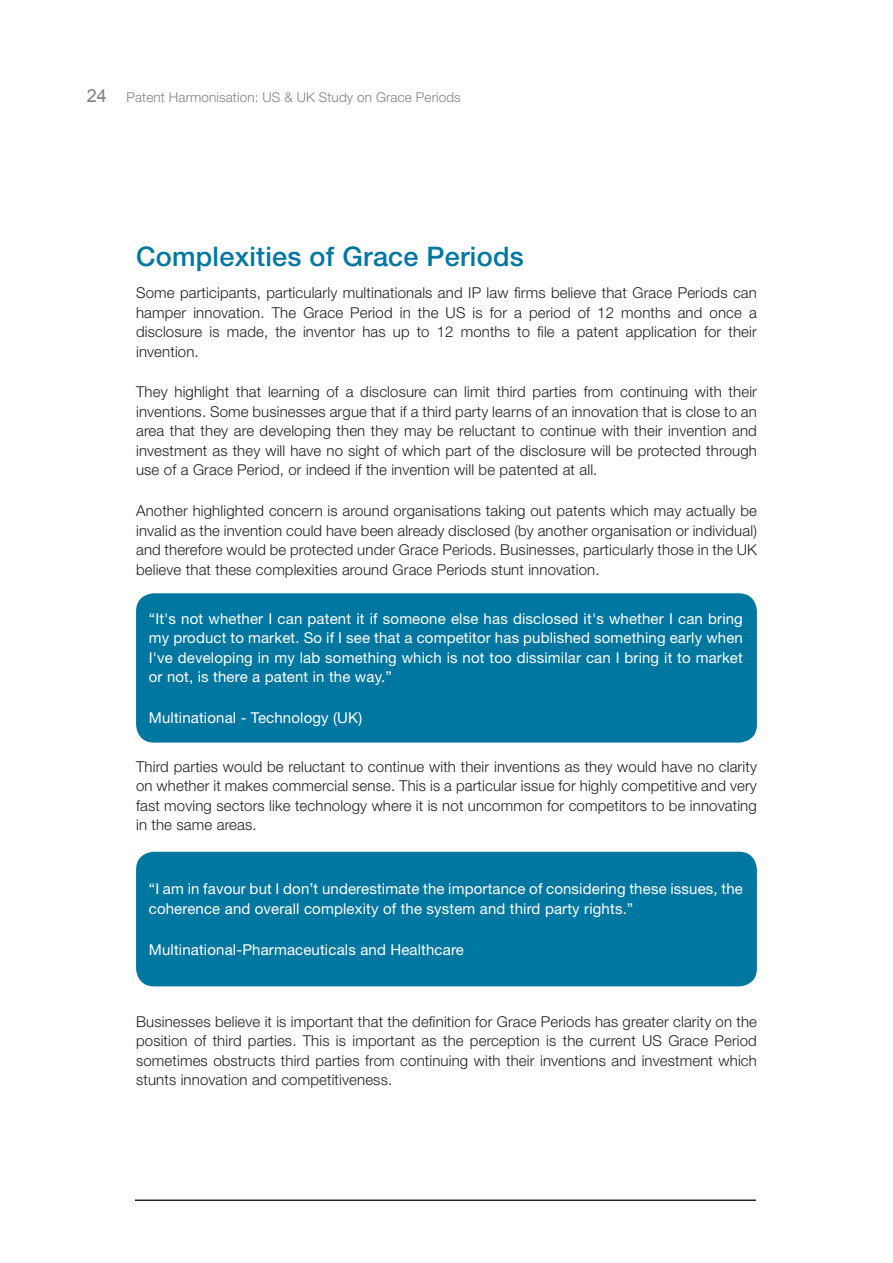
<style>
.page{position:relative;width:893px;height:1263px;background:#fff}
.page>*{position:absolute;margin:0;border:0;box-sizing:border-box;transform-origin:0 0}
.t1{font:500 27px "Helvetica Neue LT Std";letter-spacing:.01em;color:#0077a0}
.t2{font:300 15px/19.5px "Helvetica Neue LT Std";letter-spacing:.01em;color:#231f20;text-align:justify}
.t3{font:15px/19.5px "Helvetica Neue LT Std";letter-spacing:.01em;color:#fff}
.t4{font:300 13.5px "Helvetica Neue LT Std";letter-spacing:.01em;color:#808285}
.s1{font-family:"Arial";font-weight:400;font-size:18px}
</style>
<div class="page">
<hr style="left:135px;top:1199px;width:621px;height:2px;background:#231f20">
<div style="left:136px;top:852px;width:621px;height:134px;background:#0077a0;border-radius:18px"></div>
<div style="left:136px;top:593px;width:621px;height:150px;background:#0077a0;border-radius:18px"></div>
<p class="t4" style="left:87px;top:89px;width:375px"><span class="s1">24</span> Patent Harmonisation: US &amp; UK Study on Grace Periods</p>
<p class="t1" style="left:136px;top:240px;width:389px">Complexities of Grace Periods</p>
<p class="t2" style="left:136px;top:283px;width:622px">Some participants, particularly multinationals and IP law firms believe that Grace Periods can hamper innovation. The Grace Period in the US is for a period of 12 months and once a disclosure is made, the inventor has up to 12 months to file a patent application for their invention.</p>
<p class="t2" style="left:136px;top:382px;width:622px">They highlight that learning of a disclosure can limit third parties from continuing with their inventions. Some businesses argue that if a third party learns of an innovation that is close to an area that they are developing then they may be reluctant to continue with their invention and investment as they will have no sight of which part of the disclosure will be protected through use of a Grace Period, or indeed if the invention will be patented at all.</p>
<p class="t2" style="left:136px;top:501px;width:622px">Another highlighted concern is around organisations taking out patents which may actually be invalid as the invention could have been already disclosed (by another organisation or individual) and therefore would be protected under Grace Periods. Businesses, particularly those in the UK believe that these complexities around Grace Periods stunt innovation.</p>
<p class="t3" style="left:149px;top:608px;width:596px;text-align:justify">“It's not whether I can patent it if someone else has disclosed it's whether I can bring my product to market. So if I see that a competitor has published something early when I've developing in my lab something which is not too dissimilar can I bring it to market or not, is there a patent in the way.”</p>
<p class="t3" style="left:149px;top:708px;width:215px">Multinational - Technology (UK)</p>
<p class="t2" style="left:136px;top:756px;width:622px">Third parties would be reluctant to continue with their inventions as they would have no clarity on whether it makes commercial sense. This is a particular issue for highly competitive and very fast moving sectors like technology where it is not uncommon for competitors to be innovating in the same areas.</p>
<p class="t3" style="left:149px;top:879px;width:595px">“I am in favour but I don’t underestimate the importance of considering these issues, the coherence and overall complexity of the system and third party rights.”</p>
<p class="t3" style="left:149px;top:939px;width:317px">Multinational-Pharmaceuticals and Healthcare</p>
<p class="t2" style="left:136px;top:1011px;width:622px">Businesses believe it is important that the definition for Grace Periods has greater clarity on the position of third parties. This is important as the perception is the current US Grace Period sometimes obstructs third parties from continuing with their inventions and investment which stunts innovation and competitiveness.</p>
</div>
